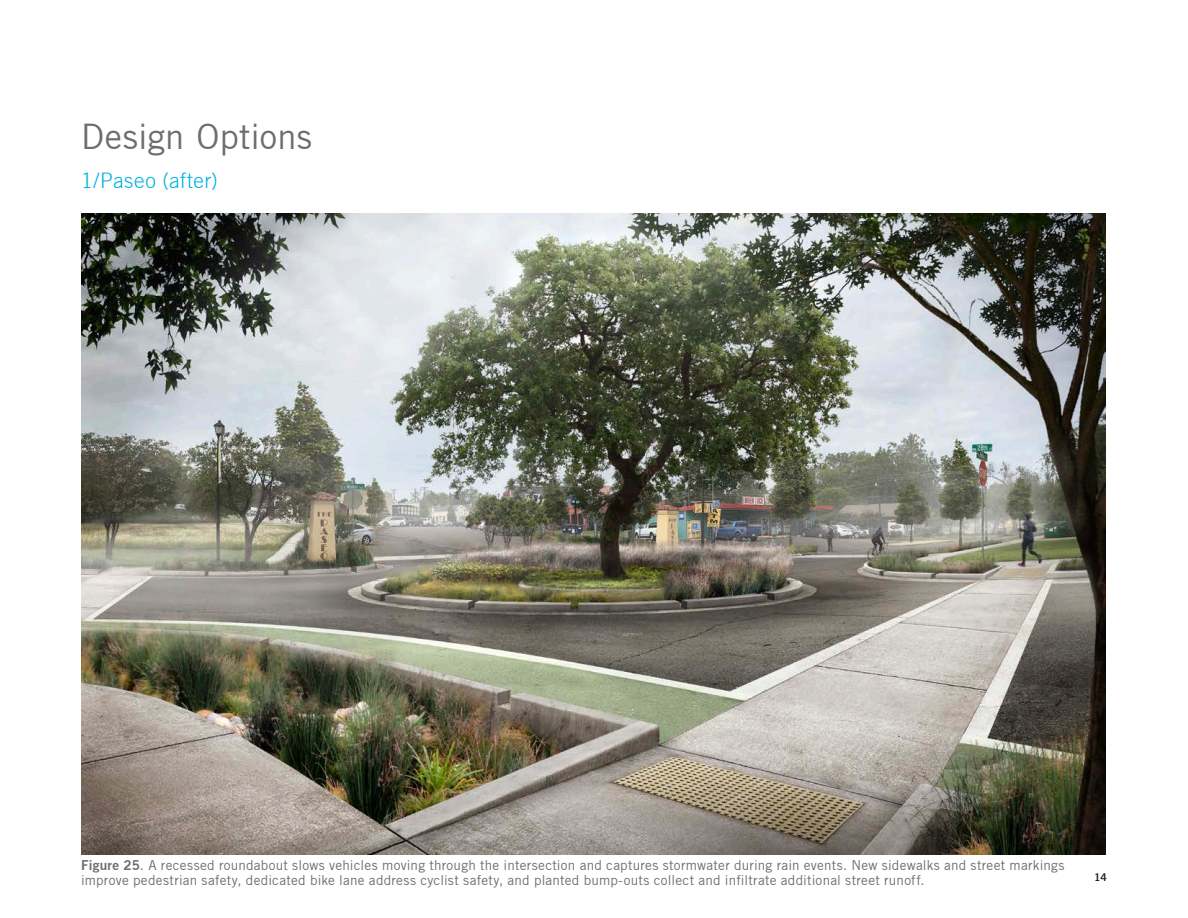
<style>
.page{position:relative;width:1188px;height:918px;background:#fff}
.page>*{position:absolute;margin:0;border:0;box-sizing:border-box;transform-origin:0 0}
.t1{font:34.5px "Trade Gothic";letter-spacing:.005em;color:#6c6d70}
.t2{font:300 21px "Trade Gothic";letter-spacing:.02em;color:#00b1e0}
.t3{font:13.5px/15px "Trade Gothic";letter-spacing:.02em;color:#6c6d70}
.t4{font:10.5px "Trade Gothic Bold Two";color:#231f20}
.s1{font-family:"Trade Gothic Bold Two"}
</style>
<div class="page">
<img style="left:81px;top:213px;width:1024px;height:642px">
<h1 class="t1" style="left:81px;top:116px;width:232px">Design Options</h1>
<p class="t2" style="left:81px;top:168px;width:138px">1/Paseo (after)</p>
<p class="t3" style="left:81px;top:857px;width:985px"><span class="s1">Figure 25</span>. A recessed roundabout slows vehicles moving through the intersection and captures stormwater during rain events. New sidewalks and street markings improve pedestrian safety, dedicated bike lane address cyclist safety, and planted bump-outs collect and infiltrate additional street runoff.</p>
<p class="t4" style="left:1094px;top:870px;width:14px">14</p>
</div>
